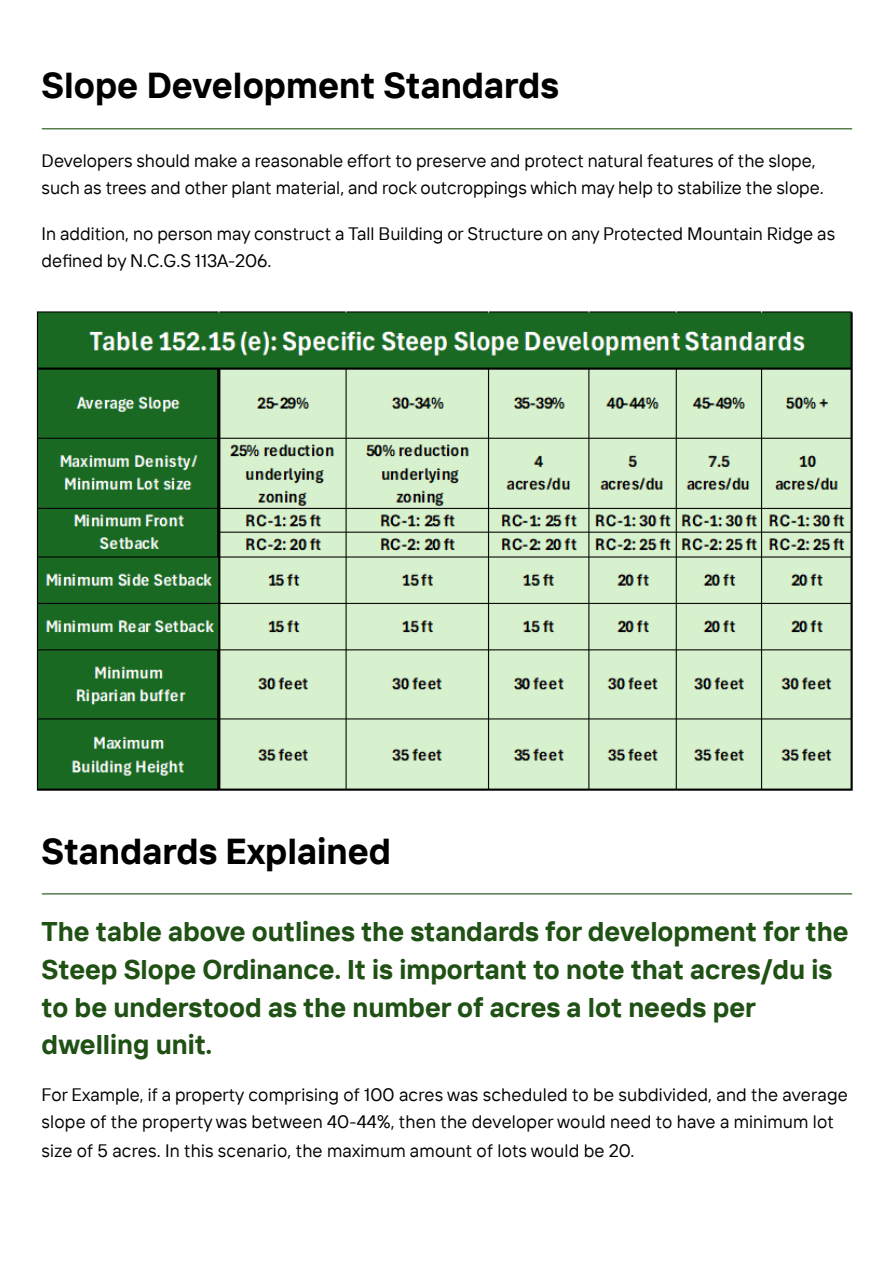
<style>
.page{position:relative;width:894px;height:1263px;background:#fff}
.page>*{position:absolute;margin:0;border:0;box-sizing:border-box;transform-origin:0 0}
.t1{font:700 36px "TT Interphases";color:#000001}
.t2{font:700 36px "TT Interphases";color:#000}
.t3{font:700 27px/37.8px "TT Interphases";color:#1f5014}
.t4{font:18px/27px "TT Interphases";color:#000001}
.t5{font:18px/27.6px "TT Interphases";letter-spacing:.01em;color:#000}
</style>
<div class="page">
<hr style="left:42px;top:128px;width:809px;height:1px;background:#1f5014">
<img style="left:36px;top:311px;width:817px;height:480px">
<hr style="left:42px;top:893px;width:809px;height:1px;background:#1f5014">
<p class="t1" style="left:42px;top:62px;width:518px">Slope Development Standards</p>
<p class="t4" style="left:42px;top:146px;width:783px">Developers should make a reasonable effort to preserve and protect natural features of the slope, such as trees and other plant material, and rock outcroppings which may help to stabilize the slope.</p>
<p class="t4" style="left:42px;top:219px;width:794px">In addition, no person may construct a Tall Building or Structure on any Protected Mountain Ridge as defined by N.C.G.S 113A-206.</p>
<p class="t2" style="left:42px;top:828px;width:351px">Standards Explained</p>
<h2 class="t3" style="left:42px;top:911px;width:808px">The table above outlines the standards for development for the Steep Slope Ordinance. It is important to note that acres/du is to be understood as the number of acres a lot needs per dwelling unit.</h2>
<p class="t5" style="left:42px;top:1081px;width:807px">For Example, if a property comprising of 100 acres was scheduled to be subdivided, and the average slope of the property was between 40-44%, then the developer would need to have a minimum lot size of 5 acres. In this scenario, the maximum amount of lots would be 20.</p>
</div>
